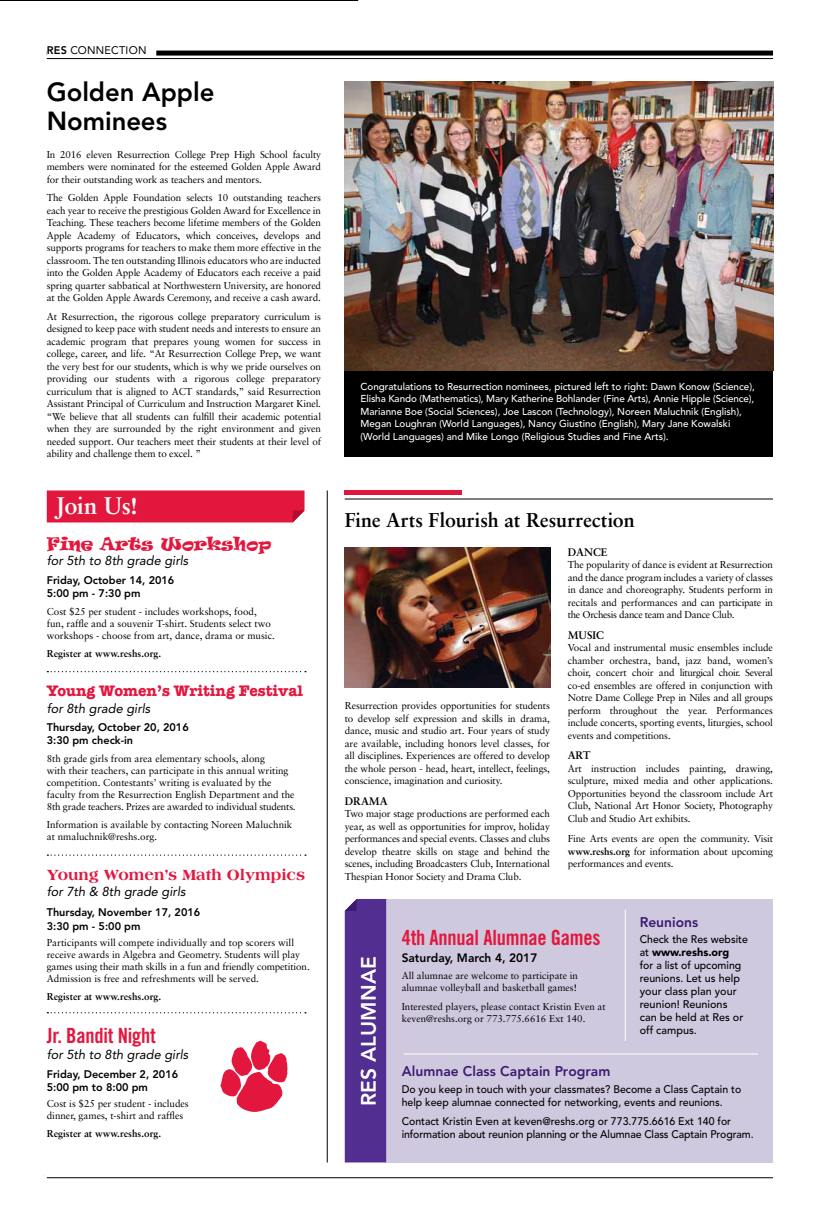
<style>
.page{position:relative;width:819px;height:1224px;background:#fff}
.page>*{position:absolute;margin:0;border:0;box-sizing:border-box;transform-origin:0 0}
.t1{font:800 26px/29px "Avenir";color:#000}
.t2{font:700 24px "Sabon";letter-spacing:-.015em;color:#fff}
.t3{font:21px "Trade Gothic Bold Cond Twenty";letter-spacing:-.01em;color:#e3173e}
.t4{font:800 20.7px "Avenir";color:#fff}
.t5{font:700 20px "Sabon";color:#000}
.t6{font:17px "Ravie";color:#e3173e}
.t7{font:700 15.8px "American Typewriter";color:#e3173e}
.t8{font:800 15.8px "Americana";color:#e3173e}
.t9{font:800 14px "Avenir";letter-spacing:.005em;color:#3d1a6f}
.t10{font:italic 13px "Avenir";color:#000}
.t11{font:800 12.1px "Avenir";color:#000}
.t12{font:500 11px/13px "Avenir";color:#000;scale:.96 1}
.t13{font:800 11px/13px "Avenir";color:#000}
.t14{font:700 11px "Sabon";color:#000}
.t15{font:11px "Avenir";letter-spacing:.02em;color:#000}
.t16{font:10px/12.5px "Sabon";color:#000;text-align:justify}
.t17{font:500 10px/12.5px "Avenir";color:#fff}
.t18{font:700 10px "Sabon";color:#000}
.t19{font:9.9px/12.1px "Sabon";color:#000}
.s1{font-weight:800}
.s2{font-weight:700}
.s3{font-weight:900}
</style>
<div class="page">
<hr style="left:45px;top:1165px;width:729px;height:1px;background:#000">
<hr style="left:0;top:0;width:358px;height:1px;background:#000">
<div style="left:46px;top:45px;width:728px;height:1134px;background:#fff"></div>
<div style="left:345px;top:370px;width:428px;height:87px;background:#000"></div>
<div style="left:47px;top:51px;width:726px;height:5px;background:#000"></div>
<hr style="left:47px;top:58px;width:726px;height:1px;background:#000">
<div style="left:47px;top:46px;width:109px;height:11px;background:#fff"></div>
<img style="left:345px;top:82px;width:428px;height:288px">
<hr style="left:47px;top:1178px;width:726px;height:1px;background:#000">
<img style="left:345px;top:548px;width:205px;height:140px">
<div style="left:345px;top:490px;width:117px;height:6px;background:#e3173e"></div>
<hr style="left:345px;top:499px;width:428px;height:1px;background:#000">
<hr style="left:327px;top:490px;width:1px;height:672px;background:#000">
<svg style="left:47px;top:671px;width:259px;height:1px"></svg>
<svg style="left:47px;top:855px;width:259px;height:1px"></svg>
<svg style="left:47px;top:1012px;width:259px;height:1px"></svg>
<div style="left:47px;top:491px;width:258px;height:32px;background:#e3173e"></div>
<svg style="left:220px;top:1041px;width:68px;height:71px"></svg>
<div style="left:386px;top:899px;width:387px;height:263px;background:#cfc9df"></div>
<hr style="left:625px;top:910px;width:1px;height:131px;background:#fff">
<div style="left:345px;top:899px;width:41px;height:263px;background:#522e91"></div>
<hr style="left:404px;top:1054px;width:354px;height:1px;background:#fff">
<p class="t15" style="left:47px;top:44px;width:101px"><span class="s1">RES</span> CONNECTION</p>
<h1 class="t1" style="left:47px;top:77px;width:169px">Golden Apple<br>Nominees</h1>
<p class="t16" style="left:47px;top:148px;width:276px">In 2016 eleven Resurrection College Prep High School faculty members were nominated for the esteemed Golden Apple Award for their outstanding work as teachers and mentors.</p>
<p class="t16" style="left:47px;top:191px;width:276px">The Golden Apple Foundation selects 10 outstanding teachers each year to receive the prestigious Golden Award for Excellence in Teaching. These teachers become lifetime members of the Golden Apple Academy of Educators, which conceives, develops and supports programs for teachers to make them more effective in the classroom. The ten outstanding Illinois educators who are inducted into the Golden Apple Academy of Educators each receive a paid spring quarter sabbatical at Northwestern University, are honored at the Golden Apple Awards Ceremony, and receive a cash award.</p>
<p class="t16" style="left:47px;top:310px;width:276px">At Resurrection, the rigorous college preparatory curriculum is designed to keep pace with student needs and interests to ensure an academic program that prepares young women for success in college, career, and life. “At Resurrection College Prep, we want the very best for our students, which is why we pride ourselves on providing our students with a rigorous college preparatory curriculum that is aligned to ACT standards,” said Resurrection Assistant Principal of Curriculum and Instruction Margaret Kinel. “We believe that all students can fulfill their academic potential when they are surrounded by the right environment and given needed support. Our teachers meet their students at their level of ability and challenge them to excel. ”</p>
<h2 class="t2" style="left:56px;top:491px;width:84px">Join Us!</h2>
<h3 class="t6" style="left:47px;top:532px;width:226px">Fine Arts Workshop</h3>
<h3 class="t10" style="left:47px;top:553px;width:143px">for 5th to 8th grade girls</h3>
<p class="t13" style="left:47px;top:574px;width:129px">Friday, October 14, 2016<br>5:00 pm - 7:30 pm</p>
<p class="t16" style="left:47px;top:606px;width:230px;line-height:12px;text-align:left">Cost $25 per student - includes workshops, food, fun, raffle and a souvenir T-shirt. Students select two workshops - choose from art, dance, drama or music.</p>
<p class="t18" style="left:47px;top:648px;width:116px">Register at www.reshs.org.</p>
<h3 class="t7" style="left:47px;top:677px;width:258px">Young Women’s Writing Festival</h3>
<h3 class="t10" style="left:47px;top:701px;width:105px">for 8th grade girls</h3>
<p class="t13" style="left:47px;top:720px;width:144px;line-height:13.5px">Thursday, October 20, 2016<br>3:30 pm check-in</p>
<p class="t16" style="left:47px;top:752px;width:250px;line-height:12px;text-align:left">8th grade girls from area elementary schools, along<br>with their teachers, can participate in this annual writing competition. Contestants’ writing is evaluated by the faculty from the Resurrection English Department and the 8th grade teachers. Prizes are awarded to individual students.</p>
<p class="t16" style="left:47px;top:818px;width:247px;line-height:12px">Information is available by contacting Noreen Maluchnik at nmaluchnik@reshs.org.</p>
<h3 class="t8" style="left:47px;top:866px;width:260px">Young Women’s Math Olympics</h3>
<h3 class="t10" style="left:47px;top:884px;width:140px">for 7th &amp; 8th grade girls</h3>
<p class="t13" style="left:47px;top:905px;width:155px;line-height:14px">Thursday, November 17, 2016<br>3:30 pm - 5:00 pm</p>
<p class="t16" style="left:47px;top:936px;width:264px;line-height:12px;text-align:left">Participants will compete individually and top scorers will receive awards in Algebra and Geometry. Students will play games using their math skills in a fun and friendly competition.<br>Admission is free and refreshments will be served.</p>
<p class="t18" style="left:47px;top:990px;width:116px">Register at www.reshs.org.</p>
<h3 class="t3" style="left:47px;top:1023px;width:111px">Jr. Bandit Night</h3>
<h3 class="t10" style="left:47px;top:1047px;width:143px">for 5th to 8th grade girls</h3>
<p class="t13" style="left:47px;top:1068px;width:133px">Friday, December 2, 2016<br>5:00 pm to 8:00 pm</p>
<p class="t16" style="left:47px;top:1098px;width:144px;line-height:12px">Cost is $25 per student - includes dinner, games, t-shirt and raffles</p>
<p class="t18" style="left:47px;top:1128px;width:116px">Register at www.reshs.org.</p>
<p class="t17" style="left:361px;top:380px;width:396px">Congratulations to Resurrection nominees, pictured left to right: Dawn Konow (Science), Elisha Kando (Mathematics), Mary Katherine Bohlander (Fine Arts), Annie Hipple (Science), Marianne Boe (Social Sciences), Joe Lascon (Technology), Noreen Maluchnik (English), Megan Loughran (World Languages), Nancy Giustino (English), Mary Jane Kowalski (World Languages) and Mike Longo (Religious Studies and Fine Arts).</p>
<h3 class="t5" style="left:345px;top:508px;width:291px">Fine Arts Flourish at Resurrection</h3>
<p class="t16" style="left:345px;top:699px;width:207px">Resurrection provides opportunities for students to develop self expression and skills in drama, dance, music and studio art. Four years of study are available, including honors level classes, for all disciplines. Experiences are offered to develop the whole person - head, heart, intellect, feelings, conscience, imagination and curiosity.</p>
<p class="t14" style="left:345px;top:794px;width:44px">DRAMA</p>
<p class="t16" style="left:345px;top:807px;width:207px">Two major stage productions are performed each year, as well as opportunities for improv, holiday performances and special events. Classes and clubs develop theatre skills on stage and behind the scenes, including Broadcasters Club, International Thespian Honor Society and Drama Club.</p>
<p class="t14" style="left:568px;top:545px;width:41px">DANCE</p>
<p class="t16" style="left:568px;top:559px;width:207px">The popularity of dance is evident at Resurrection and the dance program includes a variety of classes in dance and choreography. Students perform in recitals and performances and can participate in the Orchesis dance team and Dance Club.</p>
<p class="t14" style="left:568px;top:628px;width:38px">MUSIC</p>
<p class="t16" style="left:568px;top:642px;width:207px">Vocal and instrumental music ensembles include chamber orchestra, band, jazz band, women’s choir, concert choir and liturgical choir. Several co-ed ensembles are offered in conjunction with Notre Dame College Prep in Niles and all groups perform throughout the year. Performances include concerts, sporting events, liturgies, school events and competitions.</p>
<p class="t14" style="left:568px;top:749px;width:24px">ART</p>
<p class="t16" style="left:568px;top:762px;width:207px">Art instruction includes painting, drawing, sculpture, mixed media and other applications.<br>Opportunities beyond the classroom include Art Club, National Art Honor Society, Photography Club and Studio Art exhibits.</p>
<p class="t16" style="left:568px;top:833px;width:207px">Fine Arts events are open the community. Visit <span class="s2">www.reshs.org</span> for information about upcoming performances and events.</p>
<h3 class="t9" style="left:640px;top:913px;width:60px">Reunions</h3>
<h3 class="t4" style="left:356px;top:1106px;width:151px;rotate:-90deg">RES ALUMNAE</h3>
<h3 class="t3" style="left:402px;top:924px;width:200px">4th Annual Alumnae Games</h3>
<p class="t11" style="left:402px;top:951px;width:137px">Saturday, March 4, 2017</p>
<p class="t19" style="left:402px;top:970px;width:178px">All alumnae are welcome to participate in alumnae volleyball and basketball games!</p>
<p class="t19" style="left:402px;top:1000px;width:206px">Interested players, please contact Kristin Even at keven@reshs.org or 773.775.6616 Ext 140.</p>
<h3 class="t9" style="left:402px;top:1063px;width:210px">Alumnae Class Captain Program</h3>
<p class="t12" style="left:640px;top:933px;width:114px">Check the Res website at <span class="s3">www.reshs.org<br></span>for a list of upcoming reunions. Let us help your class plan your reunion! Reunions<br>can be held at Res or off campus.</p>
<p class="t12" style="left:402px;top:1083px;width:355px">Do you keep in touch with your classmates? Become a Class Captain to help keep alumnae connected for networking, events and reunions.</p>
<p class="t12" style="left:402px;top:1115px;width:368px">Contact Kristin Even at keven@reshs.org or 773.775.6616 Ext 140 for information about reunion planning or the Alumnae Class Captain Program.</p>
</div>
